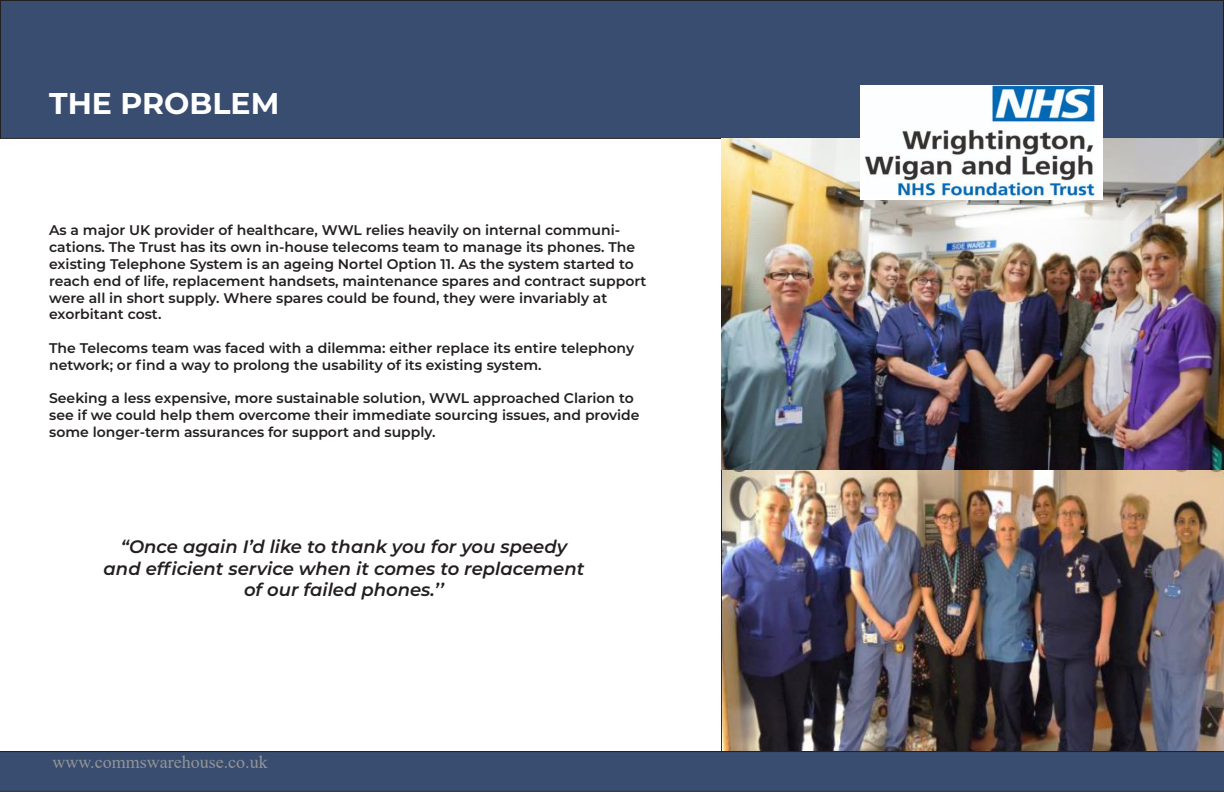
<style>
.page{position:relative;width:1224px;height:792px;background:#fff}
.page>*{position:absolute;margin:0;border:0;box-sizing:border-box;transform-origin:0 0}
.t1{font:700 30px "Montserrat";color:#fff}
.t2{font:italic 600 18px/21.6px "Montserrat";color:#231f20;text-align:center}
.t3{font:18px "Times New Roman";color:#939598}
.t4{font:600 14px/16.8px "Montserrat";color:#231f20}
</style>
<div class="page">
<div style="left:0;top:1px;width:1223px;height:137px;background:#394d70"></div>
<div style="left:0;top:0;width:1224px;height:139px;border:1px solid #231f20"></div>
<img style="left:721px;top:139px;width:503px;height:612px">
<img style="left:860px;top:85px;width:242px;height:115px">
<svg style="left:0;top:751px;width:1224px;height:41px;background:#384b6c"></svg>
<p class="t1" style="left:49px;top:82px;width:232px">THE PROBLEM</p>
<p class="t4" style="left:49px;top:221px;width:599px">As a major UK provider of healthcare, WWL relies heavily on internal communi&shy;cations. The Trust has its own in-house telecoms team to manage its phones. The existing Telephone System is an ageing Nortel Option 11. As the system started to reach end of life, replacement handsets, maintenance spares and contract support were all in short supply. Where spares could be found, they were invariably at</p>
<p class="t4" style="left:49px;top:305px;width:114px">exorbitant cost.</p>
<p class="t4" style="left:49px;top:339px;width:586px">The Telecoms team was faced with a dilemma: either replace its entire telephony network; or find a way to prolong the usability of its existing system.</p>
<p class="t4" style="left:49px;top:389px;width:592px">Seeking a less expensive, more sustainable solution, WWL approached Clarion to see if we could help them overcome their immediate sourcing issues, and provide some longer-term assurances for support and supply.</p>
<p class="t2" style="left:104px;top:535px;width:482px">“Once again I’d like to thank you for you speedy and efficient service when it comes to replacement of our failed phones.’’</p>
<p class="t3" style="left:52px;top:750px;width:217px">www.commswarehouse.co.uk</p>
</div>
